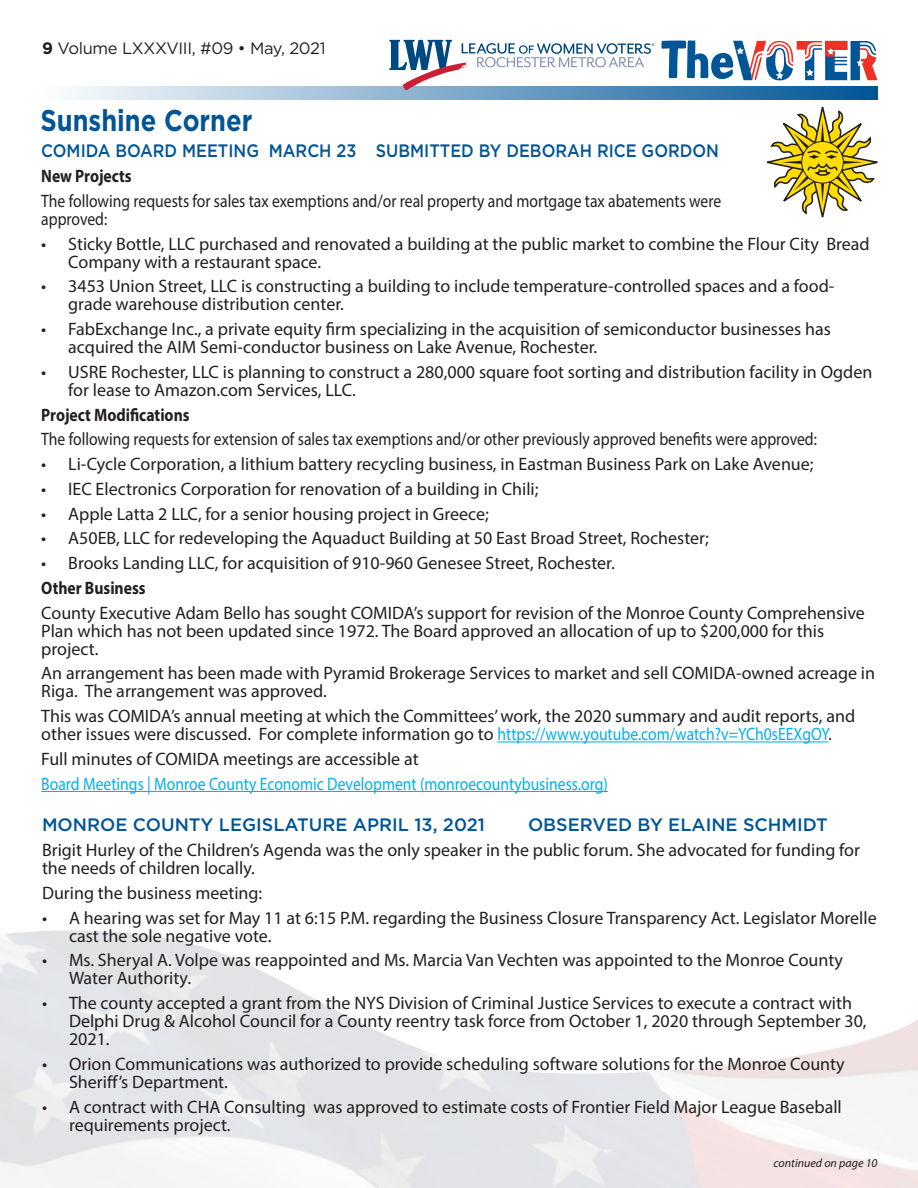
<style>
.page{position:relative;width:918px;height:1188px;background:#fff}
.page>*{position:absolute;margin:0;border:0;box-sizing:border-box;transform-origin:0 0}
.t1{font:700 30px "Gotham";color:#005596;scale:.85 1}
.t2{font:18px/18px "Myriad Pro";color:#231f20}
.t3{font:18px/18px "Myriad Pro";color:#231f20;scale:.87 1}
.t4{font:18px "Myriad Pro";color:#00aeef;scale:.87 1}
.t5{font:500 18px "Gotham";color:#005596}
.t6{font:500 18px "Gotham";color:#005596;scale:.9 1}
.t7{font:700 18px "Myriad Pro";color:#231f20;scale:.87 1}
.t8{font:16.5px "Gotham";letter-spacing:-.02em;color:#231f20}
.t9{font:italic 12px "Myriad Pro";color:#231f20}
.s1{font-weight:700}
.s2{color:#00aeef}
</style>
<div class="page">
<svg style="left:71px;top:87px;width:807px;height:13px;background:#7aa6c8"></svg>
<svg style="left:662px;top:40px;width:216px;height:40px"></svg>
<svg style="left:389px;top:40px;width:265px;height:50px"></svg>
<svg style="left:767px;top:107px;width:111px;height:110px"></svg>
<hr style="left:498px;top:742px;width:331px;height:1px;background:#00aeef">
<hr style="left:41px;top:791px;width:567px;height:1px;background:#00aeef">
<p class="t8" style="left:42px;top:37px;width:285px"><span class="s1">9</span> Volume LXXXVIII, #09 • May, 2021</p>
<h1 class="t1" style="left:40px;top:100px;width:251px">Sunshine Corner</h1>
<p class="t6" style="left:41px;top:139px;width:755px">COMIDA BOARD MEETING MARCH 23 SUBMITTED BY DEBORAH RICE GORDON</p>
<p class="t7" style="left:41px;top:164px;width:106px">New Projects</p>
<p class="t3" style="left:41px;top:192px;width:783px">The following requests for sales tax exemptions and/or real property and mortgage tax abatements were approved:</p>
<p class="t2" style="left:68px;top:234px;width:803px;text-indent:-27px">• Sticky Bottle, LLC purchased and renovated a building at the public market to combine the Flour City Bread<br>Company with a restaurant space.</p>
<p class="t2" style="left:68px;top:277px;width:768px;text-indent:-27px">• 3453 Union Street, LLC is constructing a building to include temperature-controlled spaces and a food&shy;grade warehouse distribution center.</p>
<p class="t2" style="left:68px;top:320px;width:764px;text-indent:-27px">• FabExchange Inc., a private equity firm specializing in the acquisition of semiconductor businesses has acquired the AIM Semi-conductor business on Lake Avenue, Rochester.</p>
<p class="t2" style="left:68px;top:363px;width:806px;text-indent:-27px">• USRE Rochester, LLC is planning to construct a 280,000 square foot sorting and distribution facility in Ogden for lease to Amazon.com Services, LLC.</p>
<p class="t7" style="left:41px;top:403px;width:172px">Project Modifications</p>
<p class="t3" style="left:41px;top:430px;width:893px">The following requests for extension of sales tax exemptions and/or other previously approved benefits were approved:</p>
<p class="t2" style="left:41px;top:455px;width:774px">• Li-Cycle Corporation, a lithium battery recycling business, in Eastman Business Park on Lake Avenue;</p>
<p class="t2" style="left:41px;top:480px;width:499px">• IEC Electronics Corporation for renovation of a building in Chili;</p>
<p class="t2" style="left:41px;top:504px;width:449px">• Apple Latta 2 LLC, for a senior housing project in Greece;</p>
<p class="t2" style="left:41px;top:529px;width:669px">• A50EB, LLC for redeveloping the Aquaduct Building at 50 East Broad Street, Rochester;</p>
<p class="t2" style="left:41px;top:554px;width:575px">• Brooks Landing LLC, for acquisition of 910-960 Genesee Street, Rochester.</p>
<p class="t7" style="left:41px;top:576px;width:122px">Other Business</p>
<p class="t2" style="left:41px;top:603px;width:825px">County Executive Adam Bello has sought COMIDA’s support for revision of the Monroe County Comprehensive<br>Plan which has not been updated since 1972. The Board approved an allocation of up to $200,000 for this project.</p>
<p class="t2" style="left:41px;top:664px;width:835px">An arrangement has been made with Pyramid Brokerage Services to market and sell COMIDA-owned acreage in<br>Riga. The arrangement was approved.</p>
<p class="t2" style="left:41px;top:707px;width:815px">This was COMIDA’s annual meeting at which the Committees’ work, the 2020 summary and audit reports, and other issues were discussed. For complete information go to <span class="s2">https://www.youtube.com/watch?v=YCh0sEEXgOY</span>.</p>
<p class="t2" style="left:41px;top:750px;width:379px">Full minutes of COMIDA meetings are accessible at</p>
<p class="t4" style="left:41px;top:773px;width:653px">Board Meetings | Monroe County Economic Development (monroecountybusiness.org)</p>
<p class="t5" style="left:42px;top:813px;width:445px">MONROE COUNTY LEGISLATURE APRIL 13, 2021</p>
<p class="t5" style="left:528px;top:813px;width:301px">OBSERVED BY ELAINE SCHMIDT</p>
<p class="t2" style="left:42px;top:841px;width:820px">Brigit Hurley of the Children’s Agenda was the only speaker in the public forum. She advocated for funding for the needs of children locally.</p>
<p class="t2" style="left:42px;top:884px;width:222px">During the business meeting:</p>
<p class="t2" style="left:69px;top:908px;width:809px;text-indent:-27px">• A hearing was set for May 11 at 6:15 P.M. regarding the Business Closure Transparency Act. Legislator Morelle cast the sole negative vote.</p>
<p class="t2" style="left:69px;top:951px;width:776px;text-indent:-27px">• Ms. Sheryal A. Volpe was reappointed and Ms. Marcia Van Vechten was appointed to the Monroe County<br>Water Authority.</p>
<p class="t2" style="left:69px;top:994px;width:799px;text-indent:-27px">• The county accepted a grant from the NYS Division of Criminal Justice Services to execute a contract with<br>Delphi Drug &amp; Alcohol Council for a County reentry task force from October 1, 2020 through September 30,<br>2021.</p>
<p class="t2" style="left:69px;top:1055px;width:777px;text-indent:-27px">• Orion Communications was authorized to provide scheduling software solutions for the Monroe County<br>Sheriff’s Department.</p>
<p class="t2" style="left:69px;top:1097px;width:774px;text-indent:-27px">• A contract with CHA Consulting was approved to estimate costs of Frontier Field Major League Baseball requirements project.</p>
<p class="t9" style="left:774px;top:1155px;width:105px">continued on page 10</p>
</div>
